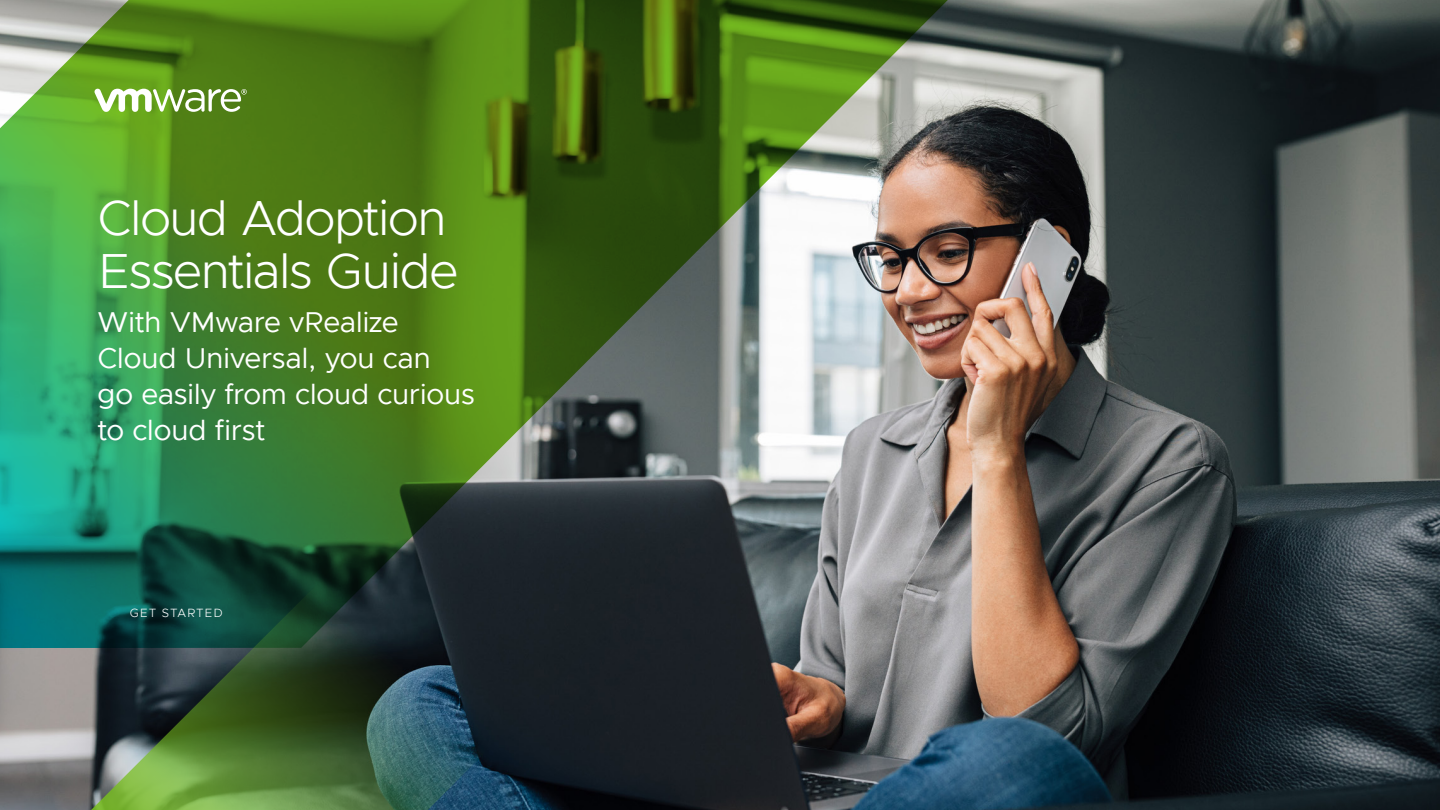
<style>
.page{position:relative;width:1440px;height:810px;background:#fff}
.page>*{position:absolute;margin:0;border:0;box-sizing:border-box;transform-origin:0 0}
.t1{font:300 49.35px/52.6px "Metropolis";letter-spacing:-.03em;color:#fff}
.t2{font:28.8px/36px "Metropolis";letter-spacing:-.015em;color:#fff}
.t3{font:300 12px "Metropolis";letter-spacing:.09em;color:#fff}
</style>
<div class="page">
<img style="left:0;top:0;width:1440px;height:810px">
<img style="left:0;top:0;width:968px;height:648px">
<img style="left:52px;top:476px;width:710px;height:334px">
<svg style="left:94px;top:88px;width:153px;height:24px"></svg>
<h1 class="t1" style="left:98px;top:192px;width:362px">Cloud Adoption<br>Essentials Guide</h1>
<p class="t2" style="left:98px;top:304px;width:379px">With VMware vRealize<br>Cloud Universal, you can<br>go easily from cloud curious to cloud first</p>
<p class="t3" style="left:130px;top:605px;width:94px">GET STARTED</p>
</div>
